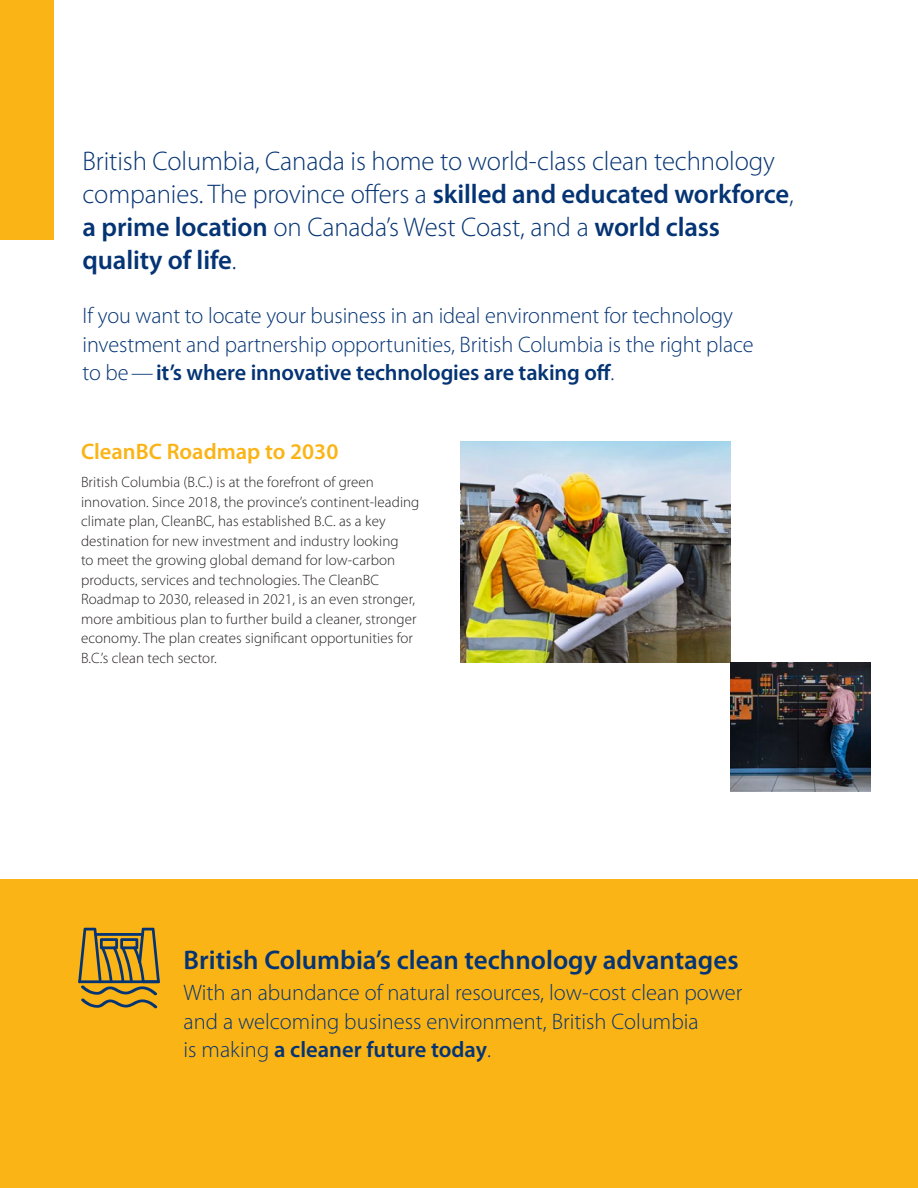
<style>
.page{position:relative;width:918px;height:1188px;background:#fff}
.page>*{position:absolute;margin:0;border:0;box-sizing:border-box;transform-origin:0 0}
.Intro_Text_14pt_Ligh{font:300 27px/33px "Myriad Pro";letter-spacing:-.005em;color:#053474}
.Body_10pt_13_0_track{font:600 27px "Myriad Pro";color:#053474}
.Intro_Text_14pt_Ligh-2{font:300 22.5px/28.5px "Myriad Pro";letter-spacing:-.005em;color:#053474}
.Body_10pt_13_0_track-2{font:300 22.5px/28.5px "Myriad Pro";color:#053474}
.Header_15_pt_Bold{font:600 22.5px "Myriad Pro";color:#fbb416}
.Body_10pt_13_0_track-3{font:300 15px/19.5px "Myriad Pro";letter-spacing:.005em;color:#231f20}
.s1{font-weight:600}
</style>
<div class="page">
<div style="left:0;top:879px;width:918px;height:309px;background:#fbb416"></div>
<div style="left:0;top:0;width:54px;height:240px;background:#fbb416"></div>
<img style="left:460px;top:442px;width:271px;height:220px">
<img style="left:731px;top:662px;width:139px;height:130px">
<svg style="left:78px;top:928px;width:82px;height:80px"></svg>
<p class="Intro_Text_14pt_Ligh" style="left:82px;top:145px;width:713px">British Columbia, Canada is home to world-class clean technology companies. The province offers a <span class="s1">skilled and educated workforce</span>, <span class="s1">a prime location</span> on Canada’s West Coast, and a <span class="s1">world class quality of life</span>.</p>
<p class="Intro_Text_14pt_Ligh-2" style="left:82px;top:301px;width:673px">If you want to locate your business in an ideal environment for technology investment and partnership opportunities, British Columbia is the right place to be—<span class="s1">it’s where innovative technologies are taking off</span>.</p>
<p class="Header_15_pt_Bold" style="left:81px;top:437px;width:259px">CleanBC Roadmap to 2030</p>
<p class="Body_10pt_13_0_track-3" style="left:81px;top:472px;width:340px">British Columbia (B.C.) is at the forefront of green innovation. Since 2018, the province’s continent-leading climate plan, CleanBC, has established B.C. as a key destination for new investment and industry looking<br>to meet the growing global demand for low-carbon products, services and technologies. The CleanBC Roadmap to 2030, released in 2021, is an even stronger, more ambitious plan to further build a cleaner, stronger economy. The plan creates significant opportunities for B.C.’s clean tech sector.</p>
<p class="Body_10pt_13_0_track" style="left:184px;top:943px;width:557px">British Columbia’s clean technology advantages</p>
<p class="Body_10pt_13_0_track-2" style="left:184px;top:978px;width:560px">With an abundance of natural resources, low-cost clean power and a welcoming business environment, British Columbia<br>is making <span class="s1">a cleaner future today</span>.</p>
</div>
